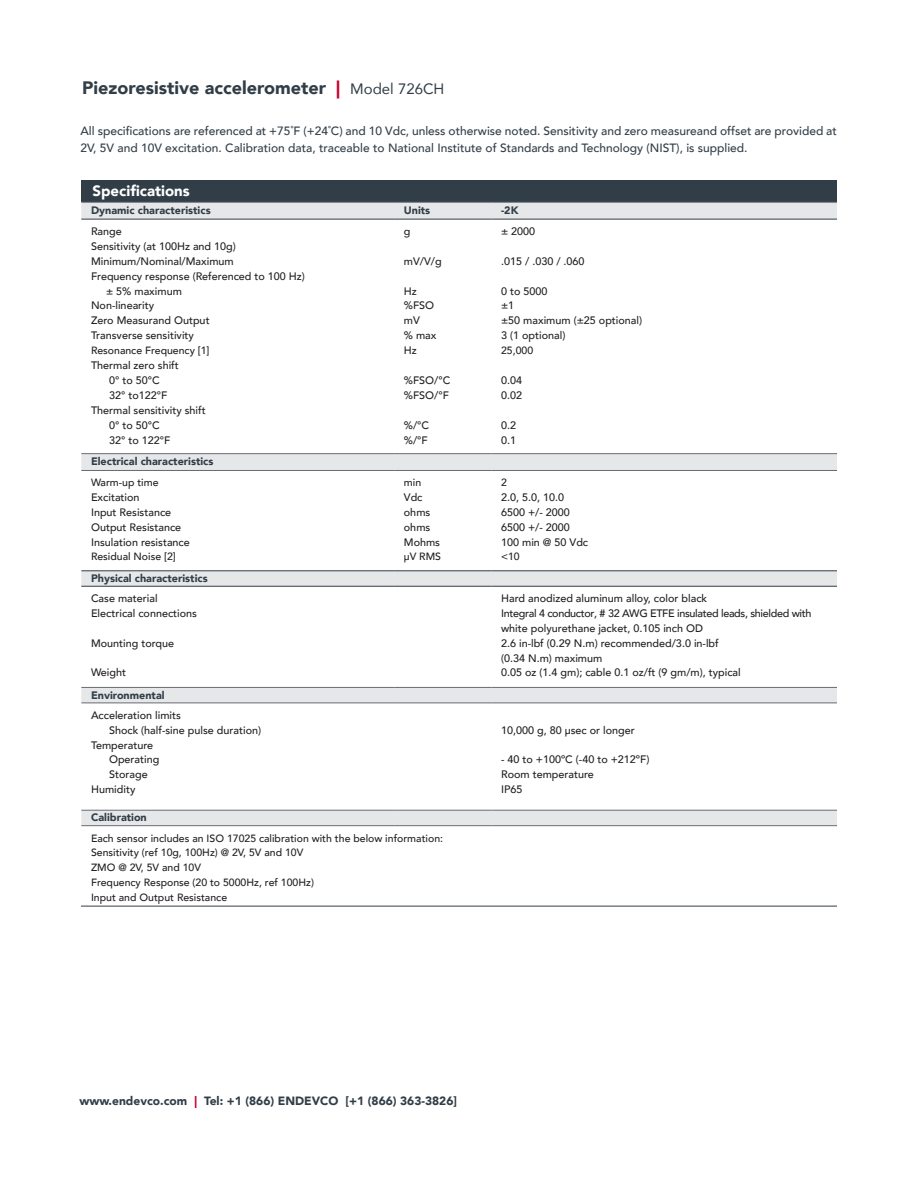
<style>
.page{position:relative;width:918px;height:1188px;background:#fff}
.page>*{position:absolute;margin:0;border:0;box-sizing:border-box;transform-origin:0 0}
.DS_Title{font:900 18px "Avenir";color:#313e48}
.TABLE-header{font:900 15px "Avenir";color:#fff}
.Body_copy{font:500 12px/16.5px "Avenir";color:#313e48}
.Body_copy-2{font:900 12px "Avenir";color:#313e48}
.TABLE-specs{font:500 10.8px "Avenir";color:#231f20}
.TABLE-specs-2{font:900 10.8px "Avenir";color:#313e48}
.TABLE-specs-3{font:500 10.8px "Avenir";letter-spacing:-.03em;color:#231f20}
.TABLE-specs-4{font:500 10.5px "Avenir";color:#231f20}
.s1{color:#c5002e}
.s2{font-weight:400;font-size:15px}
</style>
<div class="page">
<div style="left:81px;top:181px;width:756px;height:21px;background:#313e48"></div>
<div style="left:81px;top:203px;width:756px;height:16px;background:#e6e7e9"></div>
<svg style="left:81px;top:454px;width:756px;height:373px"></svg>
<hr style="left:81px;top:219px;width:313px;height:1px;background:#323d47">
<hr style="left:394px;top:219px;width:97px;height:1px;background:#323d47">
<hr style="left:81px;top:586px;width:313px;height:1px;background:#323d47">
<hr style="left:81px;top:453px;width:313px;height:1px;background:#696b74">
<hr style="left:394px;top:453px;width:97px;height:1px;background:#696b74">
<hr style="left:81px;top:687px;width:313px;height:1px;background:#696b74">
<hr style="left:81px;top:810px;width:313px;height:1px;background:#696b74">
<hr style="left:81px;top:703px;width:313px;height:1px;background:#696b74">
<hr style="left:491px;top:219px;width:346px;height:1px;background:#323d47">
<hr style="left:491px;top:453px;width:346px;height:1px;background:#696b74">
<hr style="left:81px;top:202px;width:313px;height:1px;background:#696b74">
<hr style="left:394px;top:202px;width:97px;height:1px;background:#696b74">
<hr style="left:491px;top:202px;width:346px;height:1px;background:#696b74">
<hr style="left:81px;top:570px;width:313px;height:1px;background:#323d47">
<hr style="left:394px;top:570px;width:97px;height:1px;background:#323d47">
<hr style="left:491px;top:570px;width:346px;height:1px;background:#323d47">
<hr style="left:394px;top:703px;width:97px;height:1px;background:#696b74">
<hr style="left:491px;top:703px;width:346px;height:1px;background:#696b74">
<hr style="left:394px;top:586px;width:97px;height:1px;background:#323d47">
<hr style="left:491px;top:586px;width:346px;height:1px;background:#323d47">
<hr style="left:81px;top:470px;width:313px;height:1px;background:#696b74">
<hr style="left:394px;top:470px;width:97px;height:1px;background:#696b74">
<hr style="left:491px;top:470px;width:346px;height:1px;background:#696b74">
<hr style="left:394px;top:687px;width:97px;height:1px;background:#696b74">
<hr style="left:491px;top:687px;width:346px;height:1px;background:#696b74">
<hr style="left:394px;top:810px;width:97px;height:1px;background:#696b74">
<hr style="left:491px;top:810px;width:346px;height:1px;background:#696b74">
<hr style="left:81px;top:825px;width:313px;height:1px;background:#696b74">
<hr style="left:394px;top:825px;width:97px;height:1px;background:#696b74">
<hr style="left:491px;top:825px;width:346px;height:1px;background:#696b74">
<hr style="left:81px;top:906px;width:756px;height:1px;background:#323d47">
<p class="DS_Title" style="left:82px;top:73px;width:364px">Piezoresistive accelerometer <span class="s1">|</span> <span class="s2">Model 726CH</span></p>
<p class="Body_copy" style="left:81px;top:122px;width:758px">All specifications are referenced at +75˚F (+24˚C) and 10 Vdc, unless otherwise noted. Sensitivity and zero measureand offset are provided at<br>2V, 5V and 10V excitation. Calibration data, traceable to National Institute of Standards and Technology (NIST), is supplied.</p>
<p class="TABLE-header" style="left:93px;top:177px;width:99px">Specifications</p>
<p class="TABLE-specs-2" style="left:91px;top:201px;width:121px">Dynamic characteristics</p>
<p class="TABLE-specs-2" style="left:404px;top:201px;width:28px">Units</p>
<p class="TABLE-specs-2" style="left:501px;top:201px;width:19px">-2K</p>
<p class="TABLE-specs" style="left:91px;top:222px;width:32px">Range</p>
<p class="TABLE-specs" style="left:404px;top:222px;width:8px">g</p>
<p class="TABLE-specs" style="left:501px;top:222px;width:36px">± 2000</p>
<p class="TABLE-specs" style="left:91px;top:237px;width:146px">Sensitivity (at 100Hz and 10g)</p>
<p class="TABLE-specs" style="left:91px;top:252px;width:144px">Minimum/Nominal/Maximum</p>
<p class="TABLE-specs" style="left:404px;top:252px;width:39px">mV/V/g</p>
<p class="TABLE-specs" style="left:501px;top:252px;width:85px">.015 / .030 / .060</p>
<p class="TABLE-specs" style="left:91px;top:267px;width:215px">Frequency response (Referenced to 100 Hz)</p>
<p class="TABLE-specs" style="left:106px;top:281px;width:77px">± 5% maximum</p>
<p class="TABLE-specs" style="left:404px;top:281px;width:15px">Hz</p>
<p class="TABLE-specs" style="left:501px;top:281px;width:48px">0 to 5000</p>
<p class="TABLE-specs" style="left:91px;top:296px;width:65px">Non-linearity</p>
<p class="TABLE-specs" style="left:404px;top:296px;width:32px">%FSO</p>
<p class="TABLE-specs" style="left:501px;top:296px;width:15px">±1</p>
<p class="TABLE-specs" style="left:91px;top:311px;width:120px">Zero Measurand Output</p>
<p class="TABLE-specs" style="left:404px;top:311px;width:18px">mV</p>
<p class="TABLE-specs" style="left:501px;top:311px;width:143px">±50 maximum (±25 optional)</p>
<p class="TABLE-specs" style="left:91px;top:326px;width:104px">Transverse sensitivity</p>
<p class="TABLE-specs" style="left:404px;top:326px;width:34px">% max</p>
<p class="TABLE-specs" style="left:501px;top:326px;width:66px">3 (1 optional)</p>
<p class="TABLE-specs-4" style="left:91px;top:341px;width:120px">Resonance Frequency [1]</p>
<p class="TABLE-specs" style="left:404px;top:341px;width:15px">Hz</p>
<p class="TABLE-specs-4" style="left:501px;top:341px;width:34px">25,000</p>
<p class="TABLE-specs" style="left:91px;top:356px;width:89px">Thermal zero shift</p>
<p class="TABLE-specs" style="left:109px;top:371px;width:52px">0° to 50°C</p>
<p class="TABLE-specs" style="left:404px;top:371px;width:48px">%FSO/°C</p>
<p class="TABLE-specs" style="left:501px;top:371px;width:23px">0.04</p>
<p class="TABLE-specs" style="left:109px;top:386px;width:60px">32° to122°F</p>
<p class="TABLE-specs" style="left:404px;top:386px;width:47px">%FSO/°F</p>
<p class="TABLE-specs" style="left:501px;top:386px;width:23px">0.02</p>
<p class="TABLE-specs" style="left:91px;top:401px;width:116px">Thermal sensitivity shift</p>
<p class="TABLE-specs" style="left:109px;top:416px;width:52px">0° to 50°C</p>
<p class="TABLE-specs" style="left:404px;top:416px;width:27px">%/°C</p>
<p class="TABLE-specs" style="left:501px;top:416px;width:17px">0.2</p>
<p class="TABLE-specs" style="left:109px;top:430px;width:63px">32° to 122°F</p>
<p class="TABLE-specs" style="left:404px;top:430px;width:25px">%/°F</p>
<p class="TABLE-specs" style="left:501px;top:430px;width:17px">0.1</p>
<p class="TABLE-specs-2" style="left:91px;top:452px;width:124px">Electrical characteristics</p>
<p class="TABLE-specs-4" style="left:91px;top:474px;width:69px">Warm-up time</p>
<p class="TABLE-specs-4" style="left:404px;top:474px;width:19px">min</p>
<p class="TABLE-specs-4" style="left:501px;top:474px;width:7px">2</p>
<p class="TABLE-specs" style="left:91px;top:488px;width:50px">Excitation</p>
<p class="TABLE-specs" style="left:404px;top:488px;width:20px">Vdc</p>
<p class="TABLE-specs" style="left:501px;top:488px;width:65px">2.0, 5.0, 10.0</p>
<p class="TABLE-specs" style="left:91px;top:503px;width:82px">Input Resistance</p>
<p class="TABLE-specs" style="left:404px;top:503px;width:28px">ohms</p>
<p class="TABLE-specs" style="left:501px;top:503px;width:70px">6500 +/- 2000</p>
<p class="TABLE-specs" style="left:91px;top:518px;width:92px">Output Resistance</p>
<p class="TABLE-specs" style="left:404px;top:518px;width:28px">ohms</p>
<p class="TABLE-specs" style="left:501px;top:518px;width:70px">6500 +/- 2000</p>
<p class="TABLE-specs" style="left:91px;top:533px;width:100px">Insulation resistance</p>
<p class="TABLE-specs" style="left:404px;top:533px;width:38px">Mohms</p>
<p class="TABLE-specs" style="left:501px;top:533px;width:89px">100 min @ 50 Vdc</p>
<p class="TABLE-specs-4" style="left:91px;top:547px;width:86px">Residual Noise [2]</p>
<p class="TABLE-specs-4" style="left:404px;top:547px;width:39px">μV RMS</p>
<p class="TABLE-specs-4" style="left:501px;top:547px;width:20px">&lt;10</p>
<p class="TABLE-specs-2" style="left:91px;top:569px;width:118px">Physical characteristics</p>
<p class="TABLE-specs" style="left:91px;top:589px;width:68px">Case material</p>
<p class="TABLE-specs" style="left:501px;top:589px;width:208px">Hard anodized aluminum alloy, color black</p>
<p class="TABLE-specs" style="left:91px;top:604px;width:108px">Electrical connections</p>
<p class="TABLE-specs-3" style="left:501px;top:604px;width:312px">Integral 4 conductor, # 32 AWG ETFE insulated leads, shielded with</p>
<p class="TABLE-specs" style="left:501px;top:619px;width:204px">white polyurethane jacket, 0.105 inch OD</p>
<p class="TABLE-specs" style="left:91px;top:634px;width:85px">Mounting torque</p>
<p class="TABLE-specs" style="left:501px;top:634px;width:219px">2.6 in-lbf (0.29 N.m) recommended/3.0 in-lbf</p>
<p class="TABLE-specs" style="left:501px;top:648px;width:103px">(0.34 N.m) maximum</p>
<p class="TABLE-specs" style="left:91px;top:663px;width:37px">Weight</p>
<p class="TABLE-specs" style="left:501px;top:663px;width:241px">0.05 oz (1.4 gm); cable 0.1 oz/ft (9 gm/m), typical</p>
<p class="TABLE-specs-2" style="left:91px;top:686px;width:75px">Environmental</p>
<p class="TABLE-specs" style="left:91px;top:706px;width:91px">Acceleration limits</p>
<p class="TABLE-specs" style="left:109px;top:721px;width:154px">Shock (half-sine pulse duration)</p>
<p class="TABLE-specs" style="left:501px;top:721px;width:135px">10,000 g, 80 μsec or longer</p>
<p class="TABLE-specs" style="left:91px;top:735px;width:64px">Temperature</p>
<p class="TABLE-specs" style="left:109px;top:750px;width:52px">Operating</p>
<p class="TABLE-specs" style="left:501px;top:750px;width:150px">- 40 to +100ºC (-40 to +212ºF)</p>
<p class="TABLE-specs" style="left:109px;top:765px;width:40px">Storage</p>
<p class="TABLE-specs" style="left:501px;top:765px;width:94px">Room temperature</p>
<p class="TABLE-specs" style="left:91px;top:780px;width:46px">Humidity</p>
<p class="TABLE-specs" style="left:501px;top:780px;width:23px">IP65</p>
<p class="TABLE-specs-2" style="left:91px;top:808px;width:57px">Calibration</p>
<p class="TABLE-specs-4" style="left:91px;top:829px;width:354px">Each sensor includes an ISO 17025 calibration with the below information:</p>
<p class="TABLE-specs-4" style="left:91px;top:843px;width:214px">Sensitivity (ref 10g, 100Hz) @ 2V, 5V and 10V</p>
<p class="TABLE-specs-4" style="left:91px;top:858px;width:111px">ZMO @ 2V, 5V and 10V</p>
<p class="TABLE-specs-4" style="left:91px;top:873px;width:224px">Frequency Response (20 to 5000Hz, ref 100Hz)</p>
<p class="TABLE-specs-4" style="left:91px;top:888px;width:138px">Input and Output Resistance</p>
<p class="Body_copy-2" style="left:80px;top:1090px;width:379px">www.endevco.com <span class="s1">|</span> Tel: +1 (866) ENDEVCO [+1 (866) 363-3826]</p>
</div>
